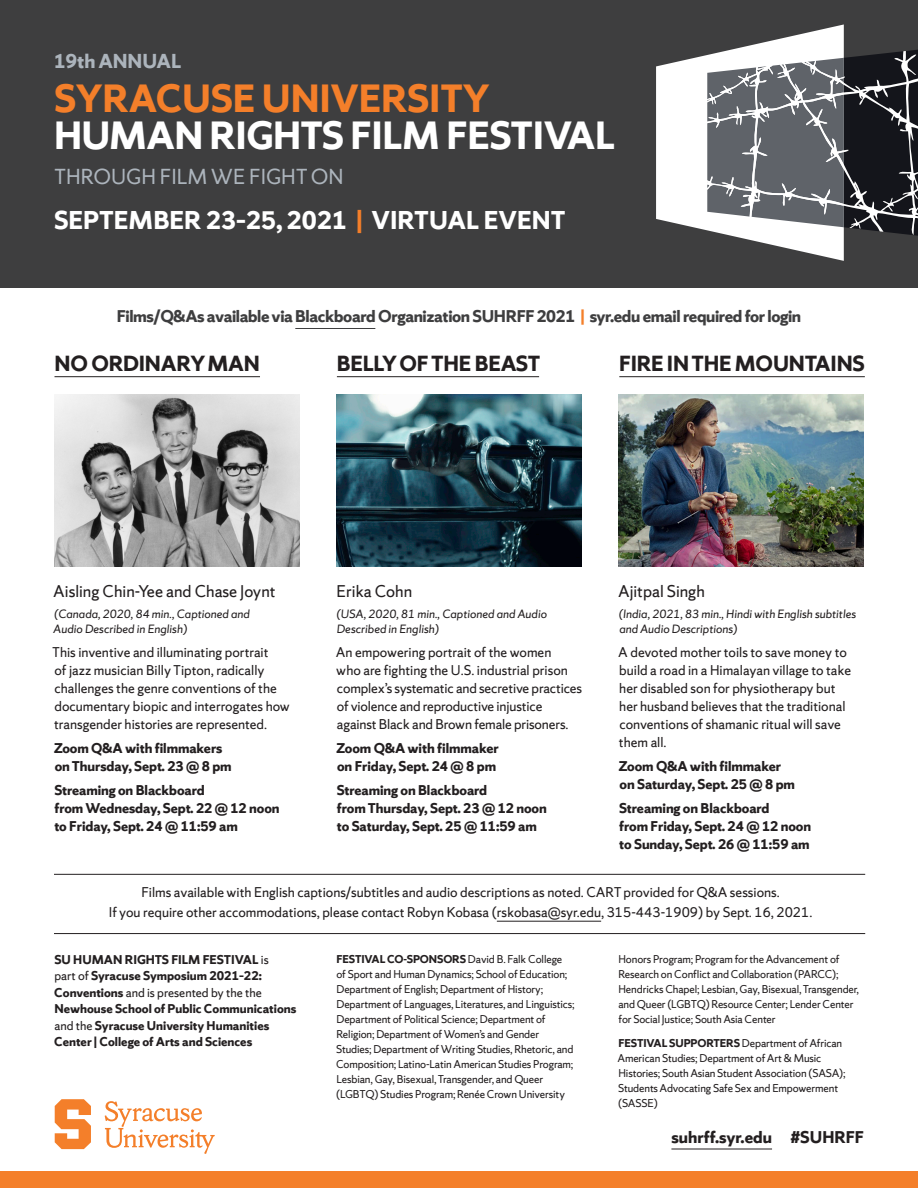
<style>
.page{position:relative;width:918px;height:1188px;background:#fff}
.page>*{position:absolute;margin:0;border:0;box-sizing:border-box;transform-origin:0 0}
.t1{font:700 41.7px "Sherman Sans";letter-spacing:-.01em;color:#fff}
.t2{font:700 41.7px "Sherman Sans";letter-spacing:-.005em;color:#f47f2a}
.t3{font:700 27.3px "Sherman Sans";color:#fff}
.t4{font:700 23.1px "Sherman Sans";letter-spacing:-.01em;color:#231f20}
.t5{font:23.1px "Sherman Sans";color:#acb4bc}
.t6{font:700 21.3px "Sherman Sans";letter-spacing:-.005em;color:#acb4bc}
.t7{font:700 18px "Sherman Sans";letter-spacing:-.02em;color:#3e3e3f}
.t8{font:18px "Sherman Sans";color:#231f20}
.t9{font:700 18px "Sherman Sans";color:#231f20}
.t10{font:15px/18px "Sherman Sans";color:#231f20}
.t11{font:700 15px/18px "Sherman Sans";letter-spacing:-.005em;color:#231f20}
.t12{font:700 13.5px/16.5px "Sherman Sans";color:#231f20}
.t13{font:italic 12.75px/15px "Sherman Sans";color:#231f20}
.t14{font:12px/15px "Sherman Sans";letter-spacing:-.01em;color:#231f20}
.s1{color:#f47f2a}
.s2{font-weight:400}
.s3{font-weight:700}
</style>
<div class="page">
<div style="left:0;top:0;width:918px;height:288px;background:#3e3e3f"></div>
<svg style="left:656px;top:24px;width:188px;height:237px;fill:#fff"></svg>
<svg style="left:707px;top:50px;width:211px;height:186px;background:#6c6e73"></svg>
<hr style="left:55px;top:376px;width:205px;height:1px;background:#231f20">
<hr style="left:337px;top:376px;width:202px;height:1px;background:#231f20">
<hr style="left:619px;top:376px;width:246px;height:1px;background:#231f20">
<hr style="left:54px;top:874px;width:811px;height:1px;background:#231f20">
<hr style="left:54px;top:933px;width:811px;height:1px;background:#231f20">
<hr style="left:497px;top:921px;width:104px;height:1px;background:#231f20">
<hr style="left:671px;top:1149px;width:101px;height:1px;background:#231f20">
<img style="left:54px;top:394px;width:246px;height:172px">
<img style="left:336px;top:394px;width:246px;height:172px">
<img style="left:618px;top:394px;width:246px;height:172px">
<hr style="left:295px;top:328px;width:80px;height:1px;background:#3e3e3f">
<div style="left:1px;top:1172px;width:917px;height:16px;background:#f47f2a"></div>
<svg style="left:105px;top:1101px;width:110px;height:53px"></svg>
<svg style="left:55px;top:1099px;width:36px;height:50px"></svg>
<h3 class="t6" style="left:54px;top:48px;width:129px">19th ANNUAL</h3>
<h1 class="t2" style="left:54px;top:73px;width:437px">SYRACUSE UNIVERSITY</h1>
<h1 class="t1" style="left:54px;top:110px;width:563px">HUMAN RIGHTS FILM FESTIVAL</h1>
<h3 class="t5" style="left:54px;top:163px;width:291px">THROUGH FILM WE FIGHT ON</h3>
<h2 class="t3" style="left:54px;top:203px;width:513px">SEPTEMBER 23–25, 2021 <span class="s1">|</span> VIRTUAL EVENT</h2>
<h3 class="t7" style="left:117px;top:306px;width:686px">Films/Q&amp;As available via Blackboard Organization SUHRFF 2021 <span class="s1">|</span> syr.edu email required for login</h3>
<h3 class="t4" style="left:55px;top:349px;width:207px">NO ORDINARY MAN</h3>
<h3 class="t4" style="left:337px;top:349px;width:205px">BELLY OF THE BEAST</h3>
<h3 class="t4" style="left:619px;top:349px;width:247px">FIRE IN THE MOUNTAINS</h3>
<h3 class="t8" style="left:53px;top:581px;width:224px">Aisling Chin-Yee and Chase Joynt</h3>
<p class="t13" style="left:53px;top:607px;width:198px">(Canada, 2020, 84 min., Captioned and<br>Audio Described in English)</p>
<p class="t10" style="left:52px;top:643px;width:239px">This inventive and illuminating portrait<br>of jazz musician Billy Tipton, radically challenges the genre conventions of the documentary biopic and interrogates how transgender histories are represented.</p>
<p class="t11" style="left:54px;top:739px;width:179px">Zoom Q&amp;A with filmmakers on Thursday, Sept. 23 @ 8 pm</p>
<p class="t11" style="left:54px;top:781px;width:227px">Streaming on Blackboard<br>from Wednesday, Sept. 22 @ 12 noon to Friday, Sept. 24 @ 11:59 am</p>
<h3 class="t8" style="left:618px;top:581px;width:88px">Ajitpal Singh</h3>
<p class="t13" style="left:619px;top:607px;width:239px">(India, 2021, 83 min., Hindi with English subtitles and Audio Descriptions)</p>
<p class="t10" style="left:618px;top:643px;width:234px">A devoted mother toils to save money to build a road in a Himalayan village to take her disabled son for physiotherapy but her husband believes that the traditional conventions of shamanic ritual will save them all.</p>
<p class="t11" style="left:619px;top:757px;width:178px">Zoom Q&amp;A with filmmaker on Saturday, Sept. 25 @ 8 pm</p>
<p class="t11" style="left:619px;top:799px;width:193px">Streaming on Blackboard<br>from Friday, Sept. 24 @ 12 noon to Sunday, Sept. 26 @ 11:59 am</p>
<p class="t10" style="left:109px;top:883px;width:705px;line-height:19.5px;text-align:center">Films available with English captions/subtitles and audio descriptions as noted. CART provided for Q&amp;A sessions.<br>If you require other accommodations, please contact Robyn Kobasa (rskobasa@syr.edu, 315-443-1909) by Sept. 16, 2021.</p>
<h3 class="t8" style="left:337px;top:581px;width:77px">Erika Cohn</h3>
<p class="t13" style="left:336px;top:607px;width:212px">(USA, 2020, 81 min., Captioned and Audio<br>Described in English)</p>
<p class="t10" style="left:336px;top:643px;width:248px">An empowering portrait of the women<br>who are fighting the U.S. industrial prison complex’s systematic and secretive practices of violence and reproductive injustice against Black and Brown female prisoners.</p>
<p class="t11" style="left:336px;top:739px;width:164px">Zoom Q&amp;A with filmmaker on Friday, Sept. 24 @ 8 pm</p>
<p class="t11" style="left:337px;top:781px;width:212px">Streaming on Blackboard<br>from Thursday, Sept. 23 @ 12 noon to Saturday, Sept. 25 @ 11:59 am</p>
<p class="t12" style="left:54px;top:951px;width:244px">SU HUMAN RIGHTS FILM FESTIVAL <span class="s2">is<br>part of</span> Syracuse Symposium 2021–22:<br>Conventions <span class="s2">and is presented by the the </span>Newhouse School of Public Communications <span class="s2">and the</span> Syracuse University Humanities Center | College of Arts and Sciences</p>
<p class="t14" style="left:336px;top:951px;width:240px"><span class="s3">FESTIVAL CO-SPONSORS</span> David B. Falk College<br>of Sport and Human Dynamics; School of Education; Department of English; Department of History; Department of Languages, Literatures, and Linguistics; Department of Political Science; Department of Religion; Department of Women’s and Gender Studies; Department of Writing Studies, Rhetoric, and Composition; Latino-Latin American Studies Program; Lesbian, Gay, Bisexual, Transgender, and Queer (LGBTQ) Studies Program; Renée Crown University</p>
<p class="t14" style="left:618px;top:951px;width:242px">Honors Program; Program for the Advancement of Research on Conflict and Collaboration (PARCC); Hendricks Chapel; Lesbian, Gay, Bisexual, Transgender, and Queer (LGBTQ) Resource Center; Lender Center for Social Justice; South Asia Center</p>
<p class="t14" style="left:617px;top:1035px;width:230px"><span class="s3">FESTIVAL SUPPORTERS</span> Department of African American Studies; Department of Art &amp; Music Histories; South Asian Student Association (SASA); Students Advocating Safe Sex and Empowerment (SASSE)</p>
<h3 class="t9" style="left:671px;top:1126px;width:194px">suhrff.syr.edu #SUHRFF</h3>
</div>
